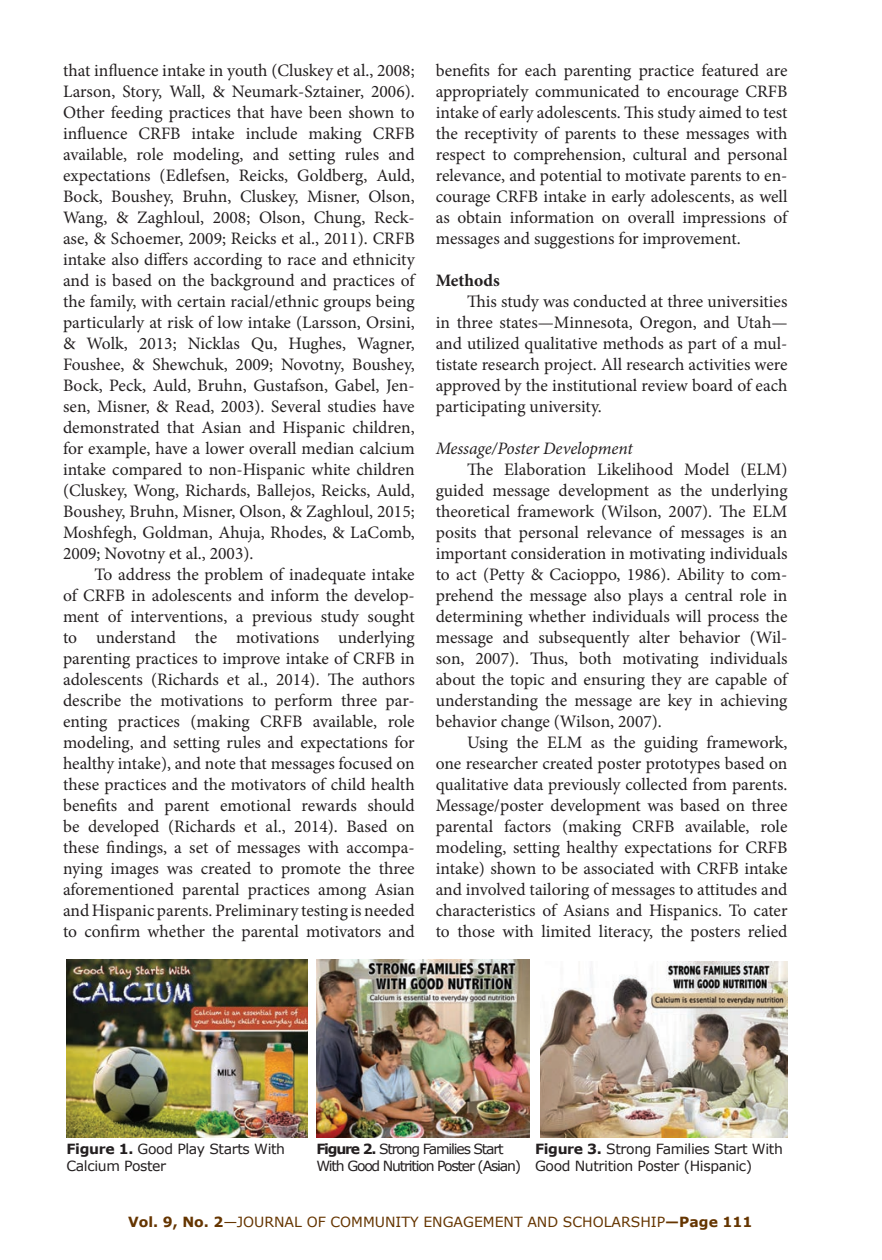
<style>
.page{position:relative;width:882px;height:1260px;background:#fff}
.page>*{position:absolute;margin:0;border:0;box-sizing:border-box;transform-origin:0 0}
.t1{font:17.5px/21px "Minion Pro";color:#231f20;text-align:justify}
.t2{font:italic 17.5px "Minion Pro";letter-spacing:-.01em;color:#231f20}
.t3{font:700 17.5px "Minion Pro";color:#231f20}
.t4{font:14px/16.8px "Verdana";letter-spacing:-.025em;color:#231f20}
.t5{font:14px "Verdana";color:#653500}
.t6{font:14px/16.8px "Verdana";letter-spacing:-.085em;color:#231f20}
.s1{font-weight:700}
</style>
<div class="page">
<img style="left:67px;top:960px;width:241px;height:178px">
<img style="left:317px;top:960px;width:213px;height:178px">
<img style="left:541px;top:961px;width:246px;height:177px">
<p class="t1" style="left:63px;top:60px;width:353px">that influence intake in youth (Cluskey et al., 2008; Larson, Story, Wall, &amp; Neumark-Sztainer, 2006).<br>Other feeding practices that have been shown to influence CRFB intake include making CRFB available, role modeling, and setting rules and expectations (Edlefsen, Reicks, Goldberg, Auld, Bock, Boushey, Bruhn, Cluskey, Misner, Olson, Wang, &amp; Zaghloul, 2008; Olson, Chung, Reck&shy;ase, &amp; Schoemer, 2009; Reicks et al., 2011). CRFB intake also differs according to race and ethnicity and is based on the background and practices of the family, with certain racial/ethnic groups being particularly at risk of low intake (Larsson, Orsini, &amp; Wolk, 2013; Nicklas Qu, Hughes, Wagner, Foushee, &amp; Shewchuk, 2009; Novotny, Boushey, Bock, Peck, Auld, Bruhn, Gustafson, Gabel, Jen&shy;sen, Misner, &amp; Read, 2003). Several studies have demonstrated that Asian and Hispanic children, for example, have a lower overall median calcium intake compared to non-Hispanic white children (Cluskey, Wong, Richards, Ballejos, Reicks, Auld, Boushey, Bruhn, Misner, Olson, &amp; Zaghloul, 2015; Moshfegh, Goldman, Ahuja, Rhodes, &amp; LaComb, 2009; Novotny et al., 2003).</p>
<p class="t1" style="left:63px;top:564px;width:353px;text-indent:32px">To address the problem of inadequate intake of CRFB in adolescents and inform the develop&shy;ment of interventions, a previous study sought to understand the motivations underlying parenting practices to improve intake of CRFB in adolescents (Richards et al., 2014). The authors describe the motivations to perform three par&shy;enting practices (making CRFB available, role modeling, and setting rules and expectations for healthy intake), and note that messages focused on these practices and the motivators of child health benefits and parent emotional rewards should be developed (Richards et al., 2014). Based on these findings, a set of messages with accompa&shy;nying images was created to promote the three aforementioned parental practices among Asian and Hispanic parents. Preliminary testing is needed to confirm whether the parental motivators and</p>
<p class="t1" style="left:436px;top:60px;width:353px">benefits for each parenting practice featured are appropriately communicated to encourage CRFB intake of early adolescents. This study aimed to test the receptivity of parents to these messages with respect to comprehension, cultural and personal relevance, and potential to motivate parents to en&shy;courage CRFB intake in early adolescents, as well as obtain information on overall impressions of messages and suggestions for improvement.</p>
<p class="t3" style="left:436px;top:268px;width:66px">Methods</p>
<p class="t1" style="left:436px;top:291px;width:353px;text-indent:32px">This study was conducted at three universities in three states—Minnesota, Oregon, and Utah— and utilized qualitative methods as part of a mul&shy;tistate research project. All research activities were approved by the institutional review board of each participating university.</p>
<p class="t2" style="left:436px;top:436px;width:199px">Message/Poster Development</p>
<p class="t1" style="left:436px;top:459px;width:353px;text-indent:32px">The Elaboration Likelihood Model (ELM) guided message development as the underlying theoretical framework (Wilson, 2007). The ELM posits that personal relevance of messages is an important consideration in motivating individuals to act (Petty &amp; Cacioppo, 1986). Ability to com&shy;prehend the message also plays a central role in determining whether individuals will process the message and subsequently alter behavior (Wil&shy;son, 2007). Thus, both motivating individuals about the topic and ensuring they are capable of understanding the message are key in achieving behavior change (Wilson, 2007).</p>
<p class="t1" style="left:436px;top:732px;width:353px;text-indent:31px">Using the ELM as the guiding framework, one researcher created poster prototypes based on qualitative data previously collected from parents.<br>Message/poster development was based on three parental factors (making CRFB available, role modeling, setting healthy expectations for CRFB intake) shown to be associated with CRFB intake and involved tailoring of messages to attitudes and characteristics of Asians and Hispanics. To cater to those with limited literacy, the posters relied</p>
<p class="t4" style="left:67px;top:1141px;width:220px"><span class="s1">Figure 1.</span> Good Play Starts With<br>Calcium Poster</p>
<p class="t6" style="left:316px;top:1141px;width:206px"><span class="s1">Figure 2.</span> Strong Families Start<br>With Good Nutrition Poster (Asian)</p>
<p class="t4" style="left:535px;top:1141px;width:249px"><span class="s1">Figure 3.</span> Strong Families Start With<br>Good Nutrition Poster (Hispanic)</p>
<p class="t5" style="left:128px;top:1212px;width:626px"><span class="s1">Vol. 9, No. 2</span>—JOURNAL OF COMMUNITY ENGAGEMENT AND SCHOLARSHIP<span class="s1">—Page 111</span></p>
</div>
